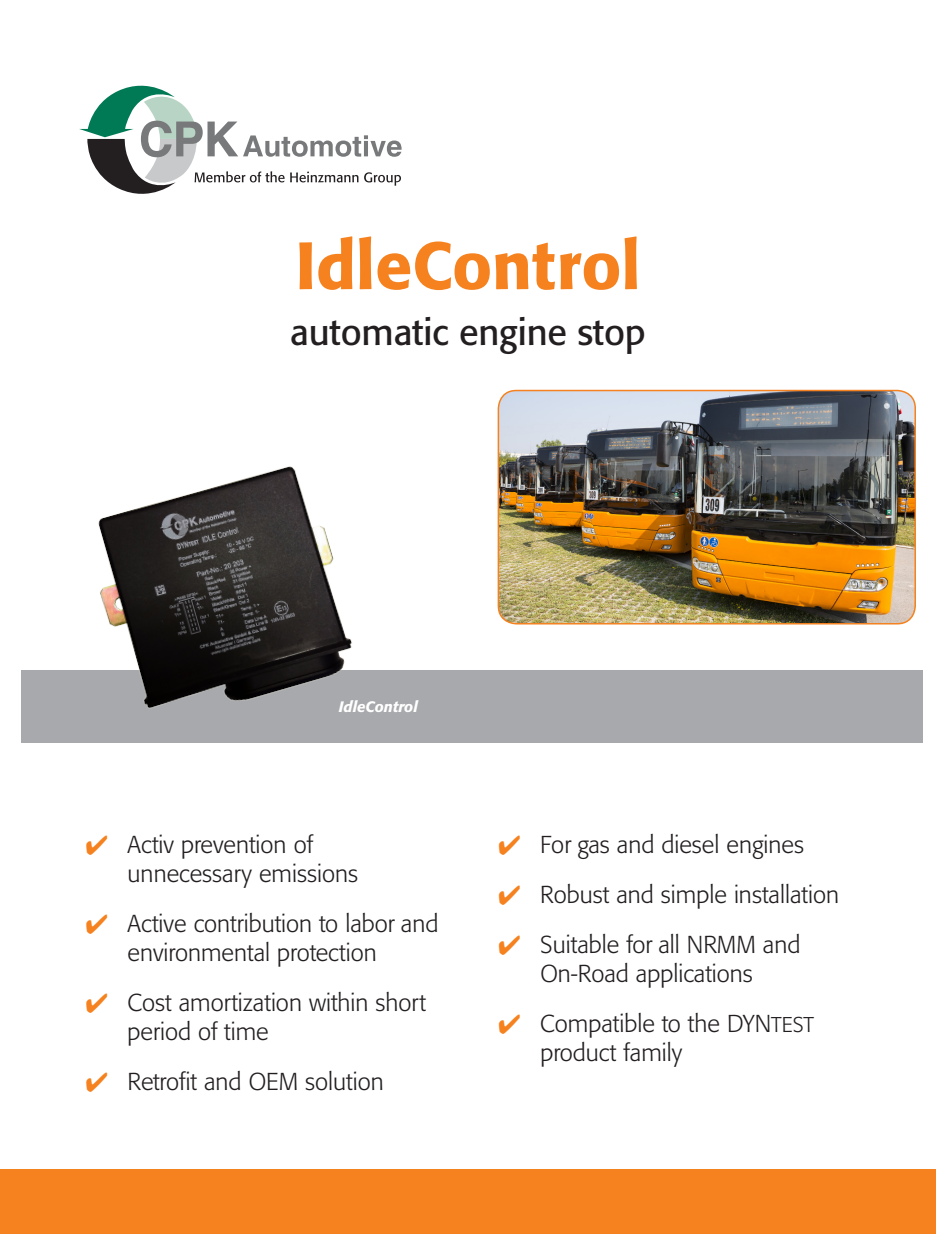
<style>
.page{position:relative;width:936px;height:1234px;background:#fff}
.page>*{position:absolute;margin:0;border:0;box-sizing:border-box;transform-origin:0 0}
.H_T-Titel{font:500 66px "Formata BQ";color:#f5821f}
.H_T-Untertitel_1{font:36.3px "Formata BQ";letter-spacing:-.005em;color:#231f20}
.H_T-bullet{font:300 24.3px/28.8px "Formata BQ";color:#231f20}
.Legende_Inserts_weis{font:italic 500 15px "Formata BQ";color:#fff}
.s1{font-style:inherit}
.s2{color:#f5821f}
.s3{font-size:21.15px}
</style>
<div class="page">
<svg style="left:79px;top:85px;width:322px;height:109px"></svg>
<div style="left:21px;top:670px;width:902px;height:72px;background:#a7a9ac"></div>
<img style="left:98px;top:466px;width:254px;height:242px">
<div style="left:0;top:1169px;width:935px;height:64px;background:#f5821f"></div>
<img style="left:498px;top:392px;width:417px;height:231px">
<div style="left:497px;top:389px;width:418px;height:235px;border:2px solid #f5821f;border-radius:18px"></div>
<p class="H_T-Titel" style="left:295px;top:225px;width:347px"><span class="s1">I</span>dleControl</p>
<p class="H_T-Untertitel_1" style="left:290px;top:310px;width:357px">automatic engine stop</p>
<p class="Legende_Inserts_weis" style="left:339px;top:697px;width:80px">IdleControl</p>
<p class="H_T-bullet" style="left:128px;top:830px;width:232px;text-indent:-43px"><span class="s2">✔</span> Activ prevention of unnecessary emissions</p>
<p class="H_T-bullet" style="left:128px;top:909px;width:312px;text-indent:-43px"><span class="s2">✔</span> Active contribution to labor and environmental protection</p>
<p class="H_T-bullet" style="left:128px;top:987px;width:300px;text-indent:-43px"><span class="s2">✔</span> Cost amortization within short period of time</p>
<p class="H_T-bullet" style="left:85px;top:1066px;width:300px"><span class="s2">✔</span> Retrofit and OEM solution</p>
<p class="H_T-bullet" style="left:497px;top:829px;width:308px"><span class="s2">✔</span> For gas and diesel engines</p>
<p class="H_T-bullet" style="left:497px;top:880px;width:343px"><span class="s2">✔</span> Robust and simple installation</p>
<p class="H_T-bullet" style="left:497px;top:930px;width:304px;text-align:center"><span class="s2">✔</span> Suitable for all NRMM and<br>On-Road applications</p>
<p class="H_T-bullet" style="left:540px;top:1008px;width:275px;text-indent:-43px"><span class="s2">✔</span> Compatible to the DYN<span class="s3">TEST </span>product family</p>
</div>
